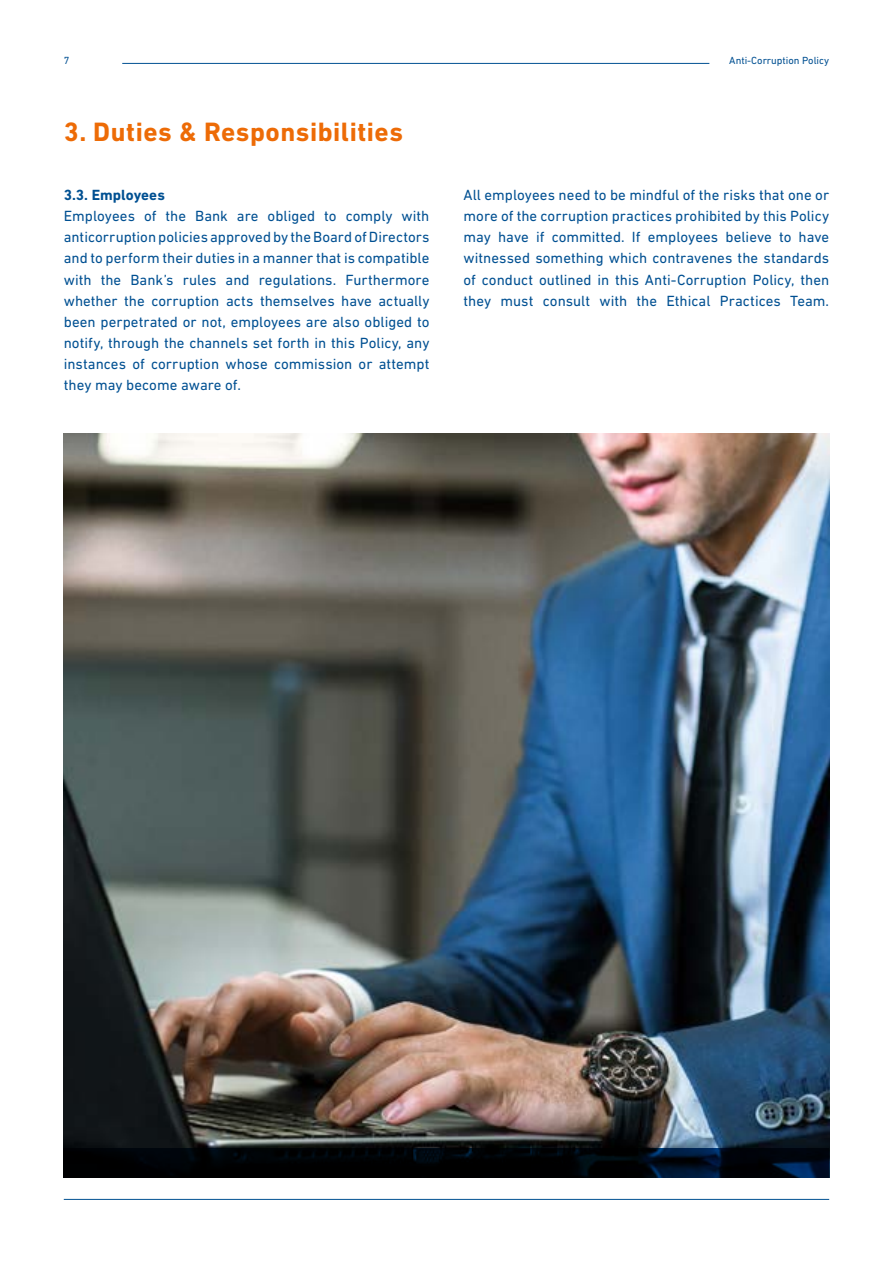
<style>
.page{position:relative;width:893px;height:1263px;background:#fff}
.page>*{position:absolute;margin:0;border:0;box-sizing:border-box;transform-origin:0 0}
.t1{font:700 27px "DIN Next LT Pro";letter-spacing:.02em;color:#ed6b06}
.t2{font:15px/21px "DIN Next LT Pro";color:#005092;text-align:justify}
.t3{font:700 15px "DIN Next LT Pro";letter-spacing:.005em;color:#005092}
.t4{font:10.5px "DIN Next LT Pro";color:#005092}
</style>
<div class="page">
<hr style="left:64px;top:1199px;width:765px;height:1px;background:#005092">
<hr style="left:122px;top:63px;width:587px;height:1px;background:#005092">
<img style="left:64px;top:434px;width:765px;height:714px">
<svg style="left:64px;top:1148px;width:765px;height:30px;fill:#000104"></svg>
<p class="t4" style="left:64px;top:54px;width:7px">7</p>
<p class="t4" style="left:729px;top:54px;width:101px">Anti-Corruption Policy</p>
<h1 class="t1" style="left:64px;top:116px;width:341px">3. Duties &amp; Responsibilities</h1>
<p class="t3" style="left:64px;top:187px;width:103px">3.3. Employees</p>
<p class="t2" style="left:64px;top:206px;width:367px">Employees of the Bank are obliged to comply with anticorruption policies approved by the Board of Directors and to perform their duties in a manner that is compatible with the Bank’s rules and regulations. Furthermore whether the corruption acts themselves have actually been perpetrated or not, employees are also obliged to notify, through the channels set forth in this Policy, any instances of corruption whose commission or attempt they may become aware of.</p>
<p class="t2" style="left:463px;top:185px;width:367px">All employees need to be mindful of the risks that one or more of the corruption practices prohibited by this Policy may have if committed. If employees believe to have witnessed something which contravenes the standards of conduct outlined in this Anti-Corruption Policy, then they must consult with the Ethical Practices Team.</p>
</div>
